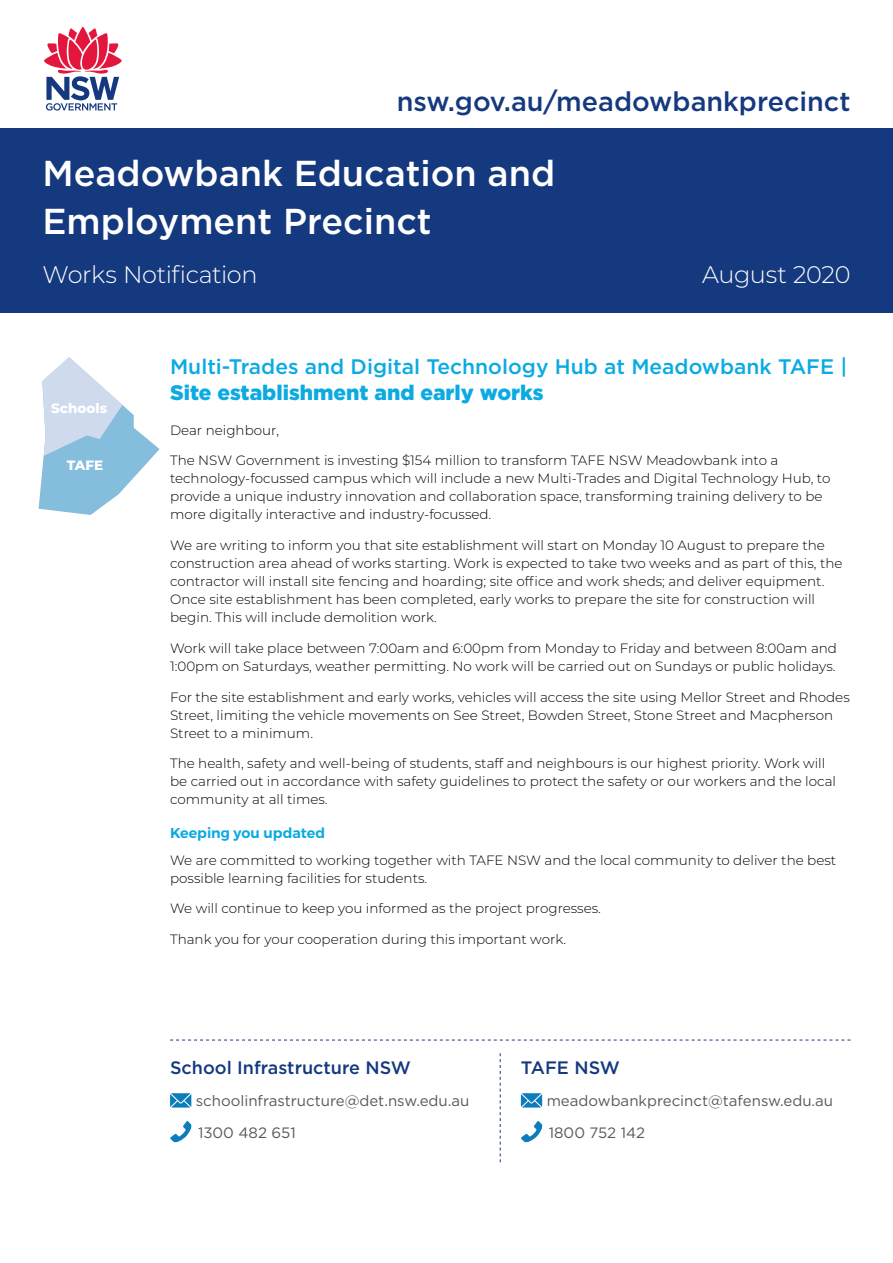
<style>
.page{position:relative;width:893px;height:1263px;background:#fff}
.page>*{position:absolute;margin:0;border:0;box-sizing:border-box;transform-origin:0 0}
.t1{font:500 36px/48px "Gotham";color:#fff}
.t2{font:500 27px "Gotham";color:#15397f}
.Info_pack_intro{font:300 24px "Montserrat";letter-spacing:-.02em;color:#fff}
.Heading_2_TAFE{font:500 21px/25.5px "Gotham";color:#0baae2}
.Subheading{font:500 18px "Gotham";color:#15397f}
.Contact_details{font:15px "Gotham";color:#58595b}
.Heading_3_TAFE{font:600 14.25px "Montserrat";color:#0baae2}
.Body_light_9_12{font:300 13.5px/18px "Montserrat";color:#000}
.Body_light_9_12-2{font:800 13.5px "Montserrat";color:#fff}
.s1{font-weight:900}
</style>
<div class="page">
<div style="left:0;top:128px;width:893px;height:185px;background:#15397f"></div>
<svg style="left:44px;top:26px;width:78px;height:85px"></svg>
<svg style="left:170px;top:1040px;width:680px;height:1px"></svg>
<svg style="left:170px;top:1093px;width:21px;height:14px"></svg>
<svg style="left:170px;top:1121px;width:22px;height:22px"></svg>
<svg style="left:521px;top:1093px;width:21px;height:14px"></svg>
<svg style="left:521px;top:1121px;width:22px;height:22px"></svg>
<svg style="left:500px;top:1053px;width:1px;height:109px"></svg>
<svg style="left:38px;top:357px;width:122px;height:158px"></svg>
<h2 class="t2" style="left:397px;top:83px;width:455px">nsw.gov.au/meadowbankprecinct</h2>
<p class="t1" style="left:43px;top:149px;width:514px">Meadowbank Education and<br>Employment Precinct</p>
<p class="Info_pack_intro" style="left:43px;top:258px;width:217px">Works Notification</p>
<p class="Info_pack_intro" style="left:702px;top:258px;width:150px">August 2020</p>
<p class="Body_light_9_12-2" style="left:51px;top:398px;width:57px">Schools</p>
<p class="Body_light_9_12-2" style="left:67px;top:456px;width:38px">TAFE</p>
<p class="Heading_2_TAFE" style="left:170px;top:354px;width:679px">Multi-Trades and Digital Technology Hub at Meadowbank TAFE |<br><span class="s1">Site establishment and early works</span></p>
<p class="Body_light_9_12" style="left:170px;top:420px;width:111px">Dear neighbour,</p>
<p class="Body_light_9_12" style="left:170px;top:451px;width:662px">The NSW Government is investing $154 million to transform TAFE NSW Meadowbank into a technology-focussed campus which will include a new Multi-Trades and Digital Technology Hub, to provide a unique industry innovation and collaboration space, transforming training delivery to be more digitally interactive and industry-focussed.</p>
<p class="Body_light_9_12" style="left:170px;top:536px;width:674px">We are writing to inform you that site establishment will start on Monday 10 August to prepare the construction area ahead of works starting. Work is expected to take two weeks and as part of this, the contractor will install site fencing and hoarding; site office and work sheds; and deliver equipment.<br>Once site establishment has been completed, early works to prepare the site for construction will begin. This will include demolition work.</p>
<p class="Body_light_9_12" style="left:170px;top:639px;width:668px">Work will take place between 7:00am and 6:00pm from Monday to Friday and between 8:00am and<br>1:00pm on Saturdays, weather permitting. No work will be carried out on Sundays or public holidays.</p>
<p class="Body_light_9_12" style="left:170px;top:687px;width:681px">For the site establishment and early works, vehicles will access the site using Mellor Street and Rhodes<br>Street, limiting the vehicle movements on See Street, Bowden Street, Stone Street and Macpherson<br>Street to a minimum.</p>
<p class="Body_light_9_12" style="left:170px;top:754px;width:667px">The health, safety and well-being of students, staff and neighbours is our highest priority. Work will be carried out in accordance with safety guidelines to protect the safety or our workers and the local community at all times.</p>
<p class="Heading_3_TAFE" style="left:170px;top:824px;width:157px">Keeping you updated</p>
<p class="Body_light_9_12" style="left:170px;top:850px;width:668px">We are committed to working together with TAFE NSW and the local community to deliver the best possible learning facilities for students.</p>
<p class="Body_light_9_12" style="left:170px;top:899px;width:432px">We will continue to keep you informed as the project progresses.</p>
<p class="Body_light_9_12" style="left:170px;top:930px;width:397px">Thank you for your cooperation during this important work.</p>
<p class="Subheading" style="left:170px;top:1056px;width:242px">School Infrastructure NSW</p>
<p class="Contact_details" style="left:196px;top:1091px;width:275px">schoolinfrastructure@det.nsw.edu.au</p>
<p class="Contact_details" style="left:198px;top:1123px;width:99px">1300 482 651</p>
<p class="Subheading" style="left:521px;top:1056px;width:100px">TAFE NSW</p>
<p class="Contact_details" style="left:547px;top:1091px;width:288px">meadowbankprecinct@tafensw.edu.au</p>
<p class="Contact_details" style="left:549px;top:1123px;width:98px">1800 752 142</p>
</div>
